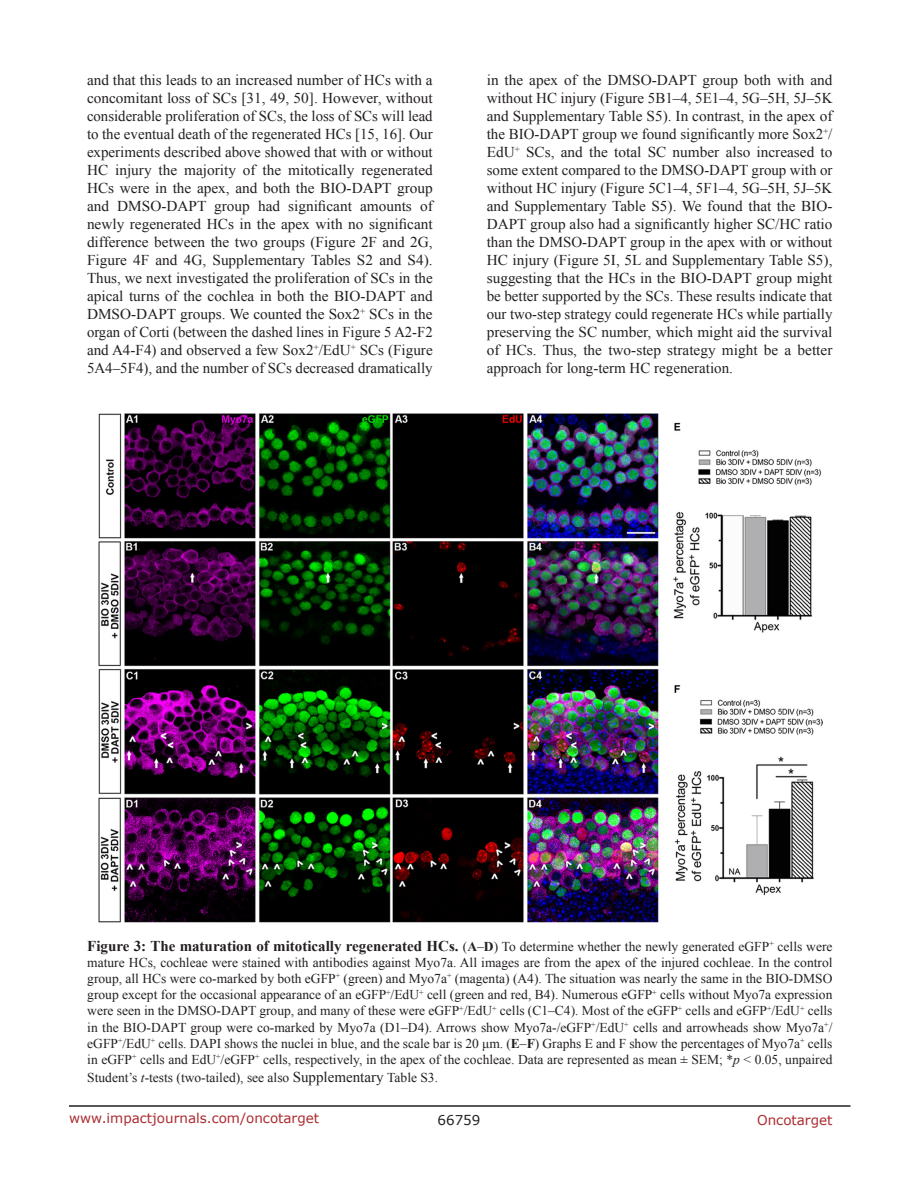
<style>
.page{position:relative;width:918px;height:1188px;background:#fff}
.page>*{position:absolute;margin:0;border:0;box-sizing:border-box;transform-origin:0 0}
.BodyText{font:15px/18px "Times New Roman";color:#231f20;text-align:justify}
.FigureText{font:13.5px/16.2px "Times New Roman";color:#231f20;text-align:justify}
.t1{font:13.5px "Verdana";color:#ac2b31}
.t2{font:13.5px "Verdana";color:#231f20}
.s1{font-weight:700;font-size:15px}
.s2{font-weight:700}
.s3{font-style:italic}
.s4{font-size:15px}
</style>
<div class="page">
<hr style="left:69px;top:1105px;width:781px;height:2px;background:#231f20">
<img style="left:99px;top:414px;width:724px;height:509px">
<p class="BodyText" style="left:87px;top:71px;width:347px">and that this leads to an increased number of HCs with a concomitant loss of SCs [31, 49, 50]. However, without considerable proliferation of SCs, the loss of SCs will lead to the eventual death of the regenerated HCs [15, 16]. Our experiments described above showed that with or without HC injury the majority of the mitotically regenerated HCs were in the apex, and both the BIO-DAPT group and DMSO-DAPT group had significant amounts of newly regenerated HCs in the apex with no significant difference between the two groups (Figure 2F and 2G, Figure 4F and 4G, Supplementary Tables S2 and S4).<br>Thus, we next investigated the proliferation of SCs in the apical turns of the cochlea in both the BIO-DAPT and DMSO-DAPT groups. We counted the Sox2<sup>+</sup> SCs in the organ of Corti (between the dashed lines in Figure 5 A2-F2 and A4-F4) and observed a few Sox2<sup>+</sup>/EdU<sup>+</sup> SCs (Figure 5A4–5F4), and the number of SCs decreased dramatically</p>
<p class="BodyText" style="left:487px;top:71px;width:347px">in the apex of the DMSO-DAPT group both with and without HC injury (Figure 5B1–4, 5E1–4, 5G–5H, 5J–5K and Supplementary Table S5). In contrast, in the apex of the BIO-DAPT group we found significantly more Sox2<sup>+</sup>/ EdU<sup>+</sup> SCs, and the total SC number also increased to some extent compared to the DMSO-DAPT group with or without HC injury (Figure 5C1–4, 5F1–4, 5G–5H, 5J–5K and Supplementary Table S5). We found that the BIO-DAPT group also had a significantly higher SC/HC ratio than the DMSO-DAPT group in the apex with or without HC injury (Figure 5I, 5L and Supplementary Table S5), suggesting that the HCs in the BIO-DAPT group might be better supported by the SCs. These results indicate that our two-step strategy could regenerate HCs while partially preserving the SC number, which might aid the survival of HCs. Thus, the two-step strategy might be a better approach for long-term HC regeneration.</p>
<p class="FigureText" style="left:87px;top:938px;width:747px"><span class="s1">Figure 3: The maturation of mitotically regenerated HCs.</span> (<span class="s2">A</span>–<span class="s2">D</span>) To determine whether the newly generated eGFP<sup>+</sup> cells were mature HCs, cochleae were stained with antibodies against Myo7a. All images are from the apex of the injured cochleae. In the control group, all HCs were co-marked by both eGFP<sup>+</sup> (green) and Myo7a<sup>+</sup> (magenta) (A4). The situation was nearly the same in the BIO-DMSO group except for the occasional appearance of an eGFP<sup>+</sup>/EdU<sup>+</sup> cell (green and red, B4). Numerous eGFP<sup>+</sup> cells without Myo7a expression were seen in the DMSO-DAPT group, and many of these were eGFP<sup>+</sup>/EdU<sup>+</sup> cells (C1–C4). Most of the eGFP<sup>+</sup> cells and eGFP<sup>+</sup>/EdU<sup>+</sup> cells in the BIO-DAPT group were co-marked by Myo7a (D1–D4). Arrows show Myo7a-/eGFP<sup>+</sup>/EdU<sup>+</sup> cells and arrowheads show Myo7a<sup>+</sup>/ eGFP<sup>+</sup>/EdU<sup>+</sup> cells. DAPI shows the nuclei in blue, and the scale bar is 20 μm. (<span class="s2">E</span>–<span class="s2">F</span>) Graphs E and F show the percentages of Myo7a<sup>+</sup> cells in eGFP<sup>+</sup> cells and EdU<sup>+</sup>/eGFP<sup>+</sup> cells, respectively, in the apex of the cochleae. Data are represented as mean ± SEM; *<span class="s3">p</span> &lt; 0.05, unpaired</p>
<p class="FigureText" style="left:87px;top:1069px;width:352px">Student’s <span class="s3">t</span>-tests (two-tailed), see also <span class="s4">Supplementary</span> Table S3.</p>
<p class="t1" style="left:69px;top:1109px;width:252px">www.impactjournals.com/oncotarget</p>
<p class="t2" style="left:438px;top:1111px;width:44px">66759</p>
<p class="t1" style="left:757px;top:1111px;width:77px">Oncotarget</p>
</div>
